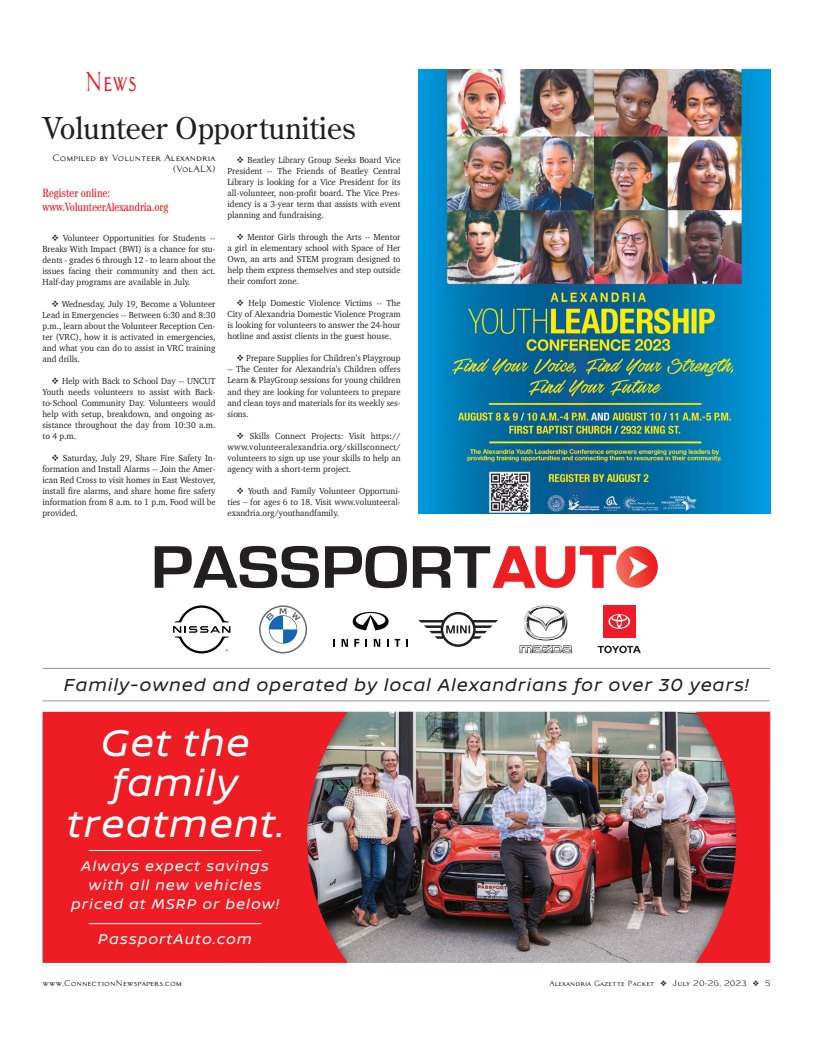
<style>
.page{position:relative;width:816px;height:1057px;background:#fff}
.page>*{position:absolute;margin:0;border:0;box-sizing:border-box;transform-origin:0 0}
.t1{font:italic 39.5px/40.7px "Nissan Brand";letter-spacing:.04em;color:#fff;text-align:center}
._30hd{font:30px "Century Old Style";color:#231f20}
.hdr_30{font:27px "Architect Bold V";color:#ee1d23;scale:.7 1}
.t2{font:italic 18.6px "Nissan Brand";letter-spacing:.06em;color:#231f20}
.t3{font:italic 15px/19.1px "Nissan Brand";letter-spacing:.08em;color:#fff;text-align:center}
.ro1{font:condensed 12px "Century IT Cby BT";color:#ee1d23;scale:.96 1}
.bt{font:9px/11px "Charter";color:#231f20;text-align:justify;scale:.95 1}
._1b{font:9px/11px "Architect Bold V";color:#231f20;text-align:right}
.t4{font:8px "Architect Bold V";color:#231f20}
.t5{font:7.4px "Architect Bold V";color:#231f20}
.s1{font-size:8px}
</style>
<div class="page">
<img style="left:419px;top:70px;width:351px;height:443px">
<img style="left:42px;top:546px;width:728px;height:419px">
<hr style="left:43px;top:668px;width:727px;height:1px;background:#939598">
<hr style="left:43px;top:700px;width:727px;height:1px;background:#939598">
<svg style="left:155px;top:545px;width:164px;height:43px"></svg>
<svg style="left:325px;top:545px;width:82px;height:43px"></svg>
<svg style="left:413px;top:546px;width:248px;height:44px"></svg>
<svg style="left:259px;top:605px;width:48px;height:48px"></svg>
<svg style="left:353px;top:611px;width:36px;height:19px"></svg>
<svg style="left:341px;top:638px;width:7px;height:8px"></svg>
<svg style="left:354px;top:638px;width:5px;height:8px"></svg>
<svg style="left:365px;top:638px;width:2px;height:8px"></svg>
<svg style="left:387px;top:638px;width:13px;height:8px"></svg>
<svg style="left:406px;top:638px;width:2px;height:8px"></svg>
<svg style="left:333px;top:638px;width:2px;height:8px"></svg>
<svg style="left:374px;top:638px;width:6px;height:8px"></svg>
<svg style="left:418px;top:611px;width:80px;height:35px"></svg>
<svg style="left:520px;top:605px;width:52px;height:48px"></svg>
<div style="left:603px;top:605px;width:32px;height:32px;background:#ee1b2d"></div>
<svg style="left:608px;top:614px;width:22px;height:14px"></svg>
<svg style="left:598px;top:645px;width:43px;height:8px"></svg>
<svg style="left:173px;top:605px;width:57px;height:48px"></svg>
<p class="hdr_30" style="left:85px;top:66px;width:75px">News</p>
<p class="_30hd" style="left:42px;top:109px;width:314px">Volunteer Opportunities</p>
<p class="bt" style="left:227px;top:155px;width:184px;text-indent:9px">❖ Beatley Library Group Seeks Board Vice President -- The Friends of Beatley Central Library is looking for a Vice President for its all-volunteer, non-profit board. The Vice Pres&shy;idency is a 3-year term that assists with event planning and fundraising.</p>
<p class="bt" style="left:227px;top:232px;width:184px;text-indent:9px">❖ Mentor Girls through the Arts -- Mentor a girl in elementary school with Space of Her Own, an arts and STEM program designed to help them express themselves and step outside their comfort zone.</p>
<p class="bt" style="left:227px;top:298px;width:184px;text-indent:9px">❖ Help Domestic Violence Victims -- The City of Alexandria Domestic Violence Program is looking for volunteers to answer the 24-hour hotline and assist clients in the guest house.</p>
<p class="bt" style="left:227px;top:353px;width:184px;text-indent:9px">❖ Prepare Supplies for Children’s Playgroup -- The Center for Alexandria’s Children offers Learn &amp; PlayGroup sessions for young children and they are looking for volunteers to prepare and clean toys and materials for its weekly ses&shy;sions.</p>
<p class="bt" style="left:227px;top:430px;width:184px;text-indent:9px">❖ Skills Connect Projects: Visit https:// www.volunteeralexandria.org/skillsconnect/ volunteers to sign up use your skills to help an agency with a short-term project.</p>
<p class="bt" style="left:227px;top:485px;width:184px;text-indent:9px">❖ Youth and Family Volunteer Opportuni&shy;ties – for ages 6 to 18. Visit www.volunteeral&shy;exandria.org/youthandfamily.</p>
<p class="_1b" style="left:52px;top:153px;width:164px">Compiled by Volunteer Alexandria (VolALX)</p>
<p class="ro1" style="left:42px;top:186px;width:72px">Register online:</p>
<p class="ro1" style="left:42px;top:200px;width:132px">www.VolunteerAlexandria.org</p>
<p class="bt" style="left:42px;top:232px;width:184px;text-indent:9px">❖ Volunteer Opportunities for Students -- Breaks With Impact (BWI) is a chance for stu&shy;dents - grades 6 through 12 - to learn about the issues facing their community and then act.<br>Half-day programs are available in July.</p>
<p class="bt" style="left:42px;top:298px;width:184px;text-indent:9px">❖ Wednesday, July 19, Become a Volunteer Lead in Emergencies -- Between 6:30 and 8:30 p.m., learn about the Volunteer Reception Cen&shy;ter (VRC), how it is activated in emergencies, and what you can do to assist in VRC training and drills.</p>
<p class="bt" style="left:42px;top:375px;width:184px;text-indent:9px">❖ Help with Back to School Day -- UNCUT Youth needs volunteers to assist with Back&shy;to-School Community Day. Volunteers would help with setup, breakdown, and ongoing as&shy;sistance throughout the day from 10:30 a.m. to 4 p.m.</p>
<p class="bt" style="left:42px;top:452px;width:184px;text-indent:9px">❖ Saturday, July 29, Share Fire Safety In&shy;formation and Install Alarms -- Join the Amer&shy;ican Red Cross to visit homes in East Westover, install fire alarms, and share home fire safety information from 8 a.m. to 1 p.m. Food will be provided.</p>
<p class="t2" style="left:64px;top:671px;width:686px">Family-owned and operated by local Alexandrians for over 30 years!</p>
<p class="t1" style="left:67px;top:720px;width:218px">Get the family treatment.</p>
<p class="t3" style="left:71px;top:855px;width:209px">Always expect savings with all new vehicles priced at MSRP or below!</p>
<p class="t3" style="left:98px;top:928px;width:155px">PassportAuto.com</p>
<p class="t4" style="left:42px;top:978px;width:141px">www.ConnectionNewspapers.com</p>
<p class="t5" style="left:549px;top:979px;width:223px">Alexandria Gazette Packet ❖ <span class="s1">July 20-26, 2023</span> ❖ <span class="s1">5</span></p>
</div>
